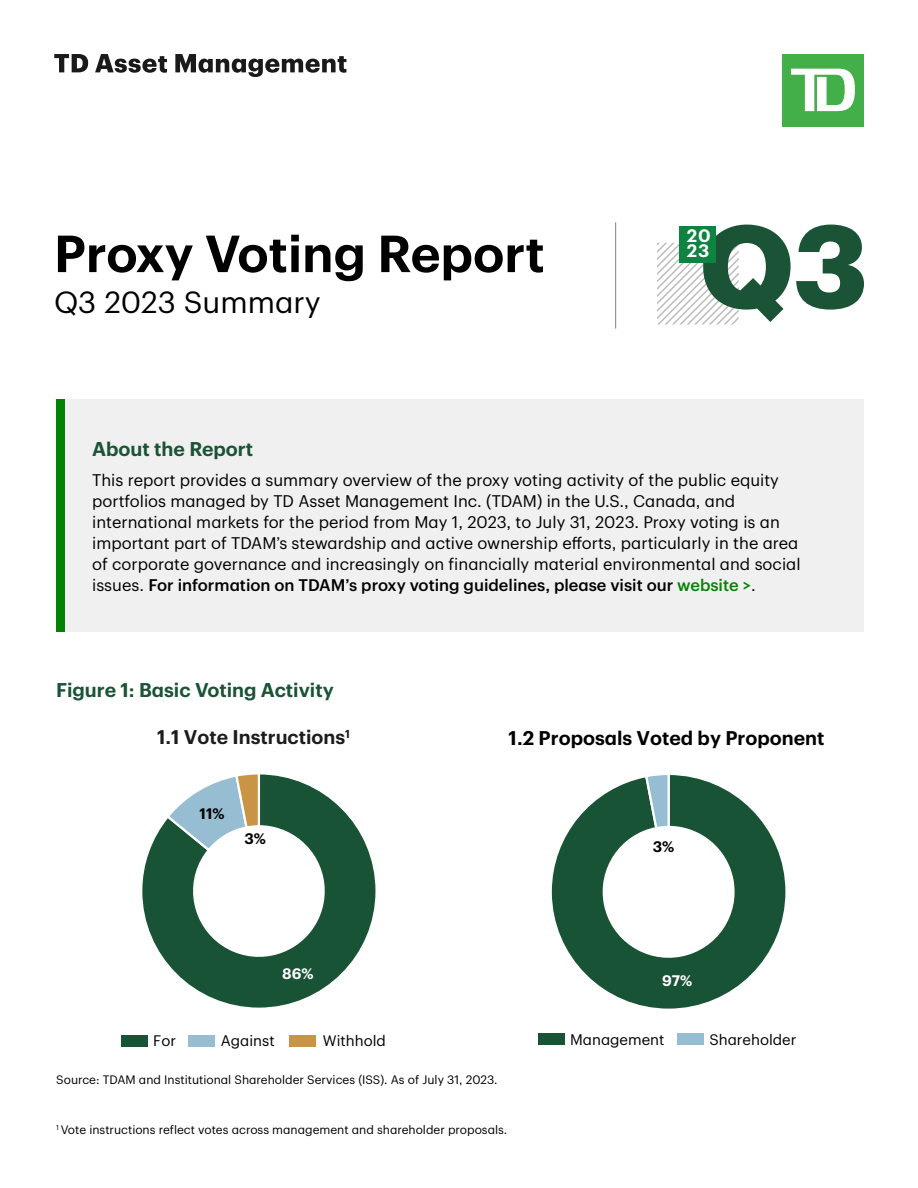
<style>
.page{position:relative;width:918px;height:1188px;background:#fff}
.page>*{position:absolute;margin:0;border:0;box-sizing:border-box;transform-origin:0 0}
.t1{font:600 51px "TD Graphik";color:#000}
.t2{font:30px "TD Graphik";color:#000}
.t3{font:600 19.5px "TD Graphik";color:#1a5336}
.t4{font:600 19.5px "TD Graphik";color:#000}
.t5{font:600 19.35px "TD Graphik";color:#1c1c1c}
.t6{font:600 17.55px/15px "TD Graphik";color:#fff}
.t7{font:16.5px/21px "TD Graphik";color:#000}
.t8{font:15px "TD Graphik";color:#000}
.t9{font:600 15px "TD Graphik";color:#000}
.t10{font:600 15px "TD Graphik";color:#fff}
.t11{font:12px "TD Graphik";color:#000}
.s1{font-weight:500}
.s2{font-weight:500;color:#038203}
</style>
<div class="page">
<svg style="left:54px;top:54px;width:292px;height:23px"></svg>
<div style="left:782px;top:54px;width:82px;height:73px;background:#43af49"></div>
<svg style="left:791px;top:69px;width:64px;height:42px"></svg>
<hr style="left:615px;top:222px;width:1px;height:107px;background:#808080">
<svg style="left:657px;top:225px;width:207px;height:100px"></svg>
<div style="left:680px;top:226px;width:36px;height:36px;background:#0f8341"></div>
<div style="left:56px;top:399px;width:9px;height:232px;background:#038203"></div>
<div style="left:65px;top:399px;width:799px;height:232px;background:#f0f0f0"></div>
<svg style="left:142px;top:774px;width:234px;height:234px"></svg>
<svg style="left:165px;top:774px;width:96px;height:79px"></svg>
<div style="left:121px;top:1035px;width:26px;height:11px;background:#195336"></div>
<div style="left:189px;top:1035px;width:26px;height:12px;background:#96bdd2"></div>
<div style="left:290px;top:1035px;width:26px;height:12px;background:#c99445"></div>
<svg style="left:551px;top:775px;width:235px;height:234px"></svg>
<svg style="left:644px;top:775px;width:27px;height:56px"></svg>
<div style="left:539px;top:1033px;width:26px;height:11px;background:#195336"></div>
<div style="left:677px;top:1033px;width:27px;height:12px;background:#96bdd2"></div>
<h1 class="t1" style="left:54px;top:215px;width:492px">Proxy Voting Report</h1>
<h1 class="t2" style="left:54px;top:279px;width:268px">Q3 2023 Summary</h1>
<p class="t6" style="left:687px;top:227px;width:25px">20<br>23</p>
<h2 class="t3" style="left:92px;top:434px;width:163px">About the Report</h2>
<p class="t7" style="left:92px;top:468px;width:710px">This report provides a summary overview of the proxy voting activity of the public equity portfolios managed by TD Asset Management Inc. (TDAM) in the U.S., Canada, and international markets for the period from May 1, 2023, to July 31, 2023. Proxy voting is an important part of TDAM’s stewardship and active ownership efforts, particularly in the area of corporate governance and increasingly on financially material environmental and social issues. <span class="s1">For information on TDAM’s proxy voting guidelines, please visit our</span> <span class="s2">website &gt;</span>.</p>
<h3 class="t3" style="left:56px;top:675px;width:279px">Figure 1: Basic Voting Activity</h3>
<h4 class="t5" style="left:157px;top:722px;width:194px">1.1 Vote Instructions<sup>1</sup></h4>
<p class="t9" style="left:200px;top:802px;width:26px">11%</p>
<p class="t9" style="left:244px;top:827px;width:23px">3%</p>
<p class="t10" style="left:282px;top:962px;width:33px">86%</p>
<p class="t8" style="left:153px;top:1029px;width:24px">For</p>
<p class="t8" style="left:221px;top:1029px;width:55px">Against</p>
<p class="t8" style="left:323px;top:1029px;width:65px">Withhold</p>
<h4 class="t4" style="left:509px;top:723px;width:317px">1.2 Proposals Voted by Proponent</h4>
<p class="t9" style="left:653px;top:835px;width:23px">3%</p>
<p class="t10" style="left:662px;top:969px;width:32px">97%</p>
<p class="t8" style="left:570px;top:1028px;width:96px">Management</p>
<p class="t8" style="left:709px;top:1028px;width:88px">Shareholder</p>
<p class="t11" style="left:56px;top:1071px;width:443px">Source: TDAM and Institutional Shareholder Services (ISS). As of July 31, 2023.</p>
<p class="t11" style="left:56px;top:1121px;width:453px"><sup>1</sup> Vote instructions reflect votes across management and shareholder proposals.</p>
</div>
